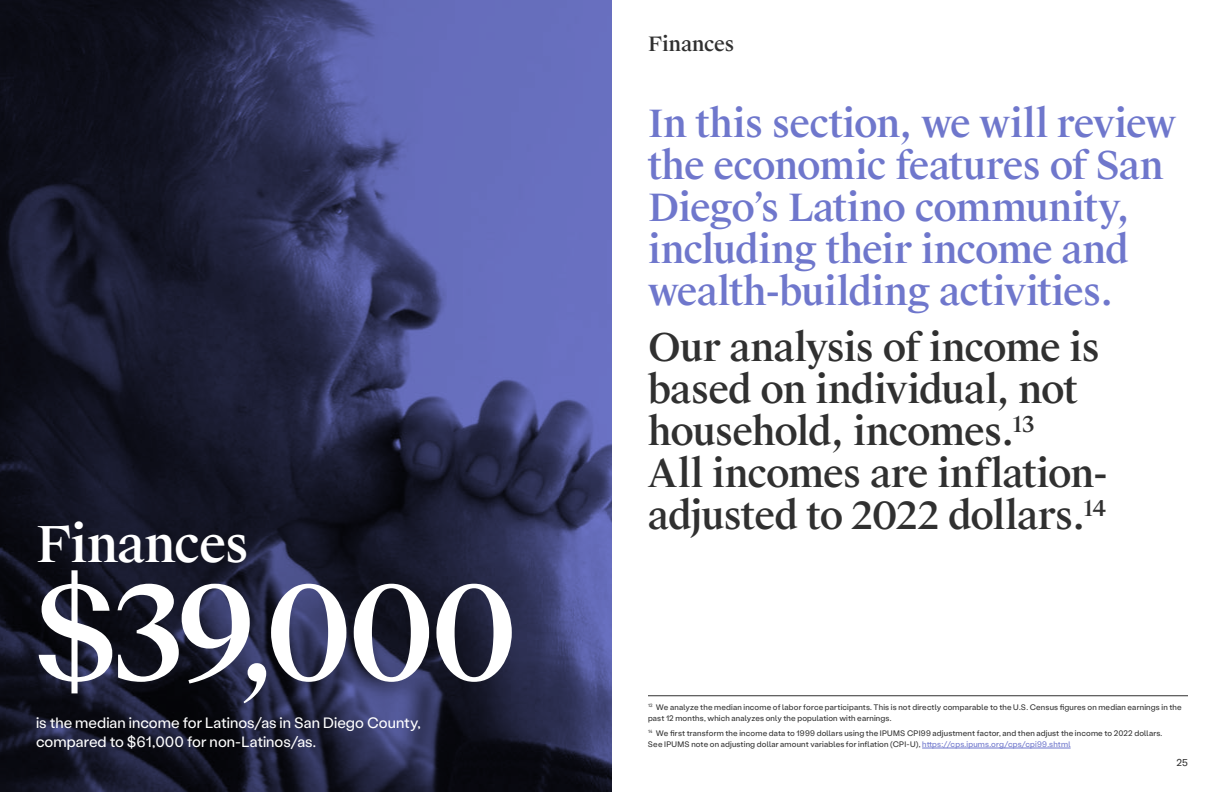
<style>
.page{position:relative;width:1224px;height:792px;background:#fff}
.page>*{position:absolute;margin:0;border:0;box-sizing:border-box;transform-origin:0 0}
.t1{font:500 130px "Suisse Works";color:#fff}
.t2{font:500 50px "Suisse Works";letter-spacing:-.02em;color:#fff}
.t3{font:500 38px/42px "Suisse Works";letter-spacing:-.025em;color:#6f77cc}
.t4{font:500 38px/42px "Suisse Works";letter-spacing:-.025em;color:#303030}
.t5{font:500 20px "Suisse Works";letter-spacing:-.01em;color:#303030}
.t6{font:15px/19px "Stabil Grotesk";letter-spacing:.005em;color:#fff}
.t7{font:10px "Stabil Grotesk";color:#303030}
.t8{font:8px/11px "Stabil Grotesk";letter-spacing:.02em;color:#303030}
.s1{font-size:115px}
.s2{color:#6f77cc}
</style>
<div class="page">
<svg style="left:0;top:0;width:612px;height:792px;background:#2d3054"></svg>
<hr style="left:648px;top:696px;width:540px;height:1px;background:#303030">
<hr style="left:922px;top:748px;width:149px;height:1px;background:#6f77cc">
<h2 class="t2" style="left:36px;top:513px;width:215px">Finances</h2>
<h1 class="t1" style="left:34px;top:554px;width:486px">$39<span class="s1">,</span>000</h1>
<h3 class="t6" style="left:36px;top:712px;width:387px">is the median income for Latinos/as in San Diego County, compared to $61,000 for non-Latinos/as.</h3>
<h3 class="t5" style="left:648px;top:32px;width:88px">Finances</h3>
<h3 class="t3" style="left:648px;top:104px;width:530px">In this section, we will review the economic features of San<br>Diego’s Latino community, including their income and wealth-building activities.</h3>
<h3 class="t4" style="left:648px;top:327px;width:461px">Our analysis of income is based on individual, not household, incomes.<sup>13<br></sup>All incomes are inflation&shy;adjusted to 2022 dollars.<sup>14</sup></h3>
<p class="t8" style="left:648px;top:701px;width:535px"><sup>13</sup> We analyze the median income of labor force participants. This is not directly comparable to the U.S. Census figures on median earnings in the past 12 months, which analyzes only the population with earnings.</p>
<p class="t8" style="left:648px;top:727px;width:516px"><sup>14</sup> We first transform the income data to 1999 dollars using the IPUMS CPI99 adjustment factor, and then adjust the income to 2022 dollars.<br>See IPUMS note on adjusting dollar amount variables for inflation (CPI-U), <span class="s2">https://cps.ipums.org/cps/cpi99.shtml</span></p>
<p class="t7" style="left:1176px;top:756px;width:13px">25</p>
</div>
